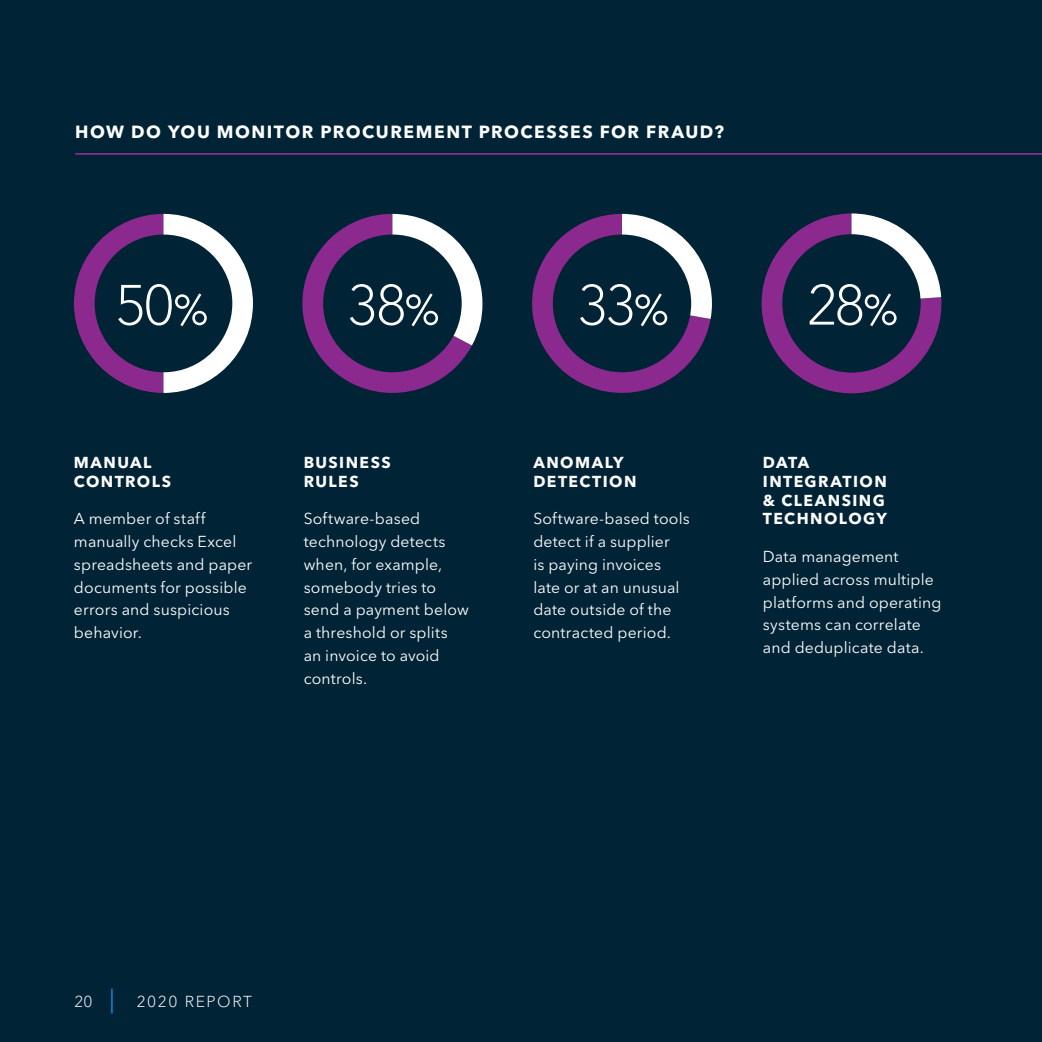
<style>
.page{position:relative;width:1042px;height:1042px;background:#002336}
.page>*{position:absolute;margin:0;border:0;box-sizing:border-box;transform-origin:0 0}
.SAS_Stat_Large{font:300 56px "Avenir Next LT Pro";letter-spacing:-.07em;color:#fff}
.SAS_Boxout___Rule{font:700 17.5px "Avenir Next LT Pro";letter-spacing:.085em;color:#fff}
.SAS_Body_Copy{font:15.75px/22.8px "Avenir Next LT Pro";letter-spacing:.01em;color:#fff}
.SAS_Stat_Copy_Small{font:700 15.75px/18.9px "Avenir Next LT Pro";letter-spacing:.09em;color:#fff}
.t1{font:300 15.75px "Avenir Next LT Pro";letter-spacing:.1em;color:#fff}
</style>
<div class="page">
<svg style="left:74px;top:214px;width:179px;height:179px"></svg>
<div style="left:95px;top:234px;width:137px;height:138px;background:#002436;border-radius:50%"></div>
<svg style="left:302px;top:214px;width:180px;height:179px"></svg>
<div style="left:323px;top:234px;width:139px;height:138px;background:#002436;border-radius:50%"></div>
<svg style="left:532px;top:214px;width:180px;height:179px"></svg>
<div style="left:553px;top:234px;width:138px;height:138px;background:#002436;border-radius:50%"></div>
<svg style="left:761px;top:213px;width:181px;height:181px"></svg>
<div style="left:782px;top:234px;width:138px;height:139px;background:#002436;border-radius:50%"></div>
<hr style="left:75px;top:153px;width:967px;height:2px;background:#8d2a90">
<hr style="left:111px;top:988px;width:2px;height:25px;background:#007dc3">
<p class="SAS_Boxout___Rule" style="left:75px;top:121px;width:650px">HOW DO YOU MONITOR PROCUREMENT PROCESSES FOR FRAUD?</p>
<p class="SAS_Stat_Large" style="left:115px;top:272px;width:96px">50%</p>
<p class="SAS_Stat_Large" style="left:347px;top:272px;width:96px">38%</p>
<p class="SAS_Stat_Large" style="left:577px;top:272px;width:95px">33%</p>
<p class="SAS_Stat_Large" style="left:806px;top:272px;width:94px">28%</p>
<p class="SAS_Stat_Copy_Small" style="left:74px;top:453px;width:99px">MANUAL<br>CONTROLS</p>
<p class="SAS_Body_Copy" style="left:74px;top:507px;width:180px">A member of staff manually checks Excel spreadsheets and paper documents for possible errors and suspicious behavior.</p>
<p class="SAS_Stat_Copy_Small" style="left:304px;top:453px;width:88px">BUSINESS<br>RULES</p>
<p class="SAS_Body_Copy" style="left:304px;top:507px;width:167px">Software-based technology detects when, for example, somebody tries to send a payment below a threshold or splits an invoice to avoid controls.</p>
<p class="SAS_Stat_Copy_Small" style="left:533px;top:453px;width:105px">ANOMALY<br>DETECTION</p>
<p class="SAS_Body_Copy" style="left:533px;top:507px;width:158px">Software-based tools detect if a supplier<br>is paying invoices late or at an unusual date outside of the contracted period.</p>
<p class="SAS_Stat_Copy_Small" style="left:763px;top:453px;width:126px">DATA<br>INTEGRATION &amp; CLEANSING<br>TECHNOLOGY</p>
<p class="SAS_Body_Copy" style="left:763px;top:545px;width:180px">Data management applied across multiple platforms and operating systems can correlate and deduplicate data.</p>
<p class="t1" style="left:74px;top:992px;width:20px">20</p>
<p class="t1" style="left:137px;top:992px;width:117px">2020 REPORT</p>
</div>
